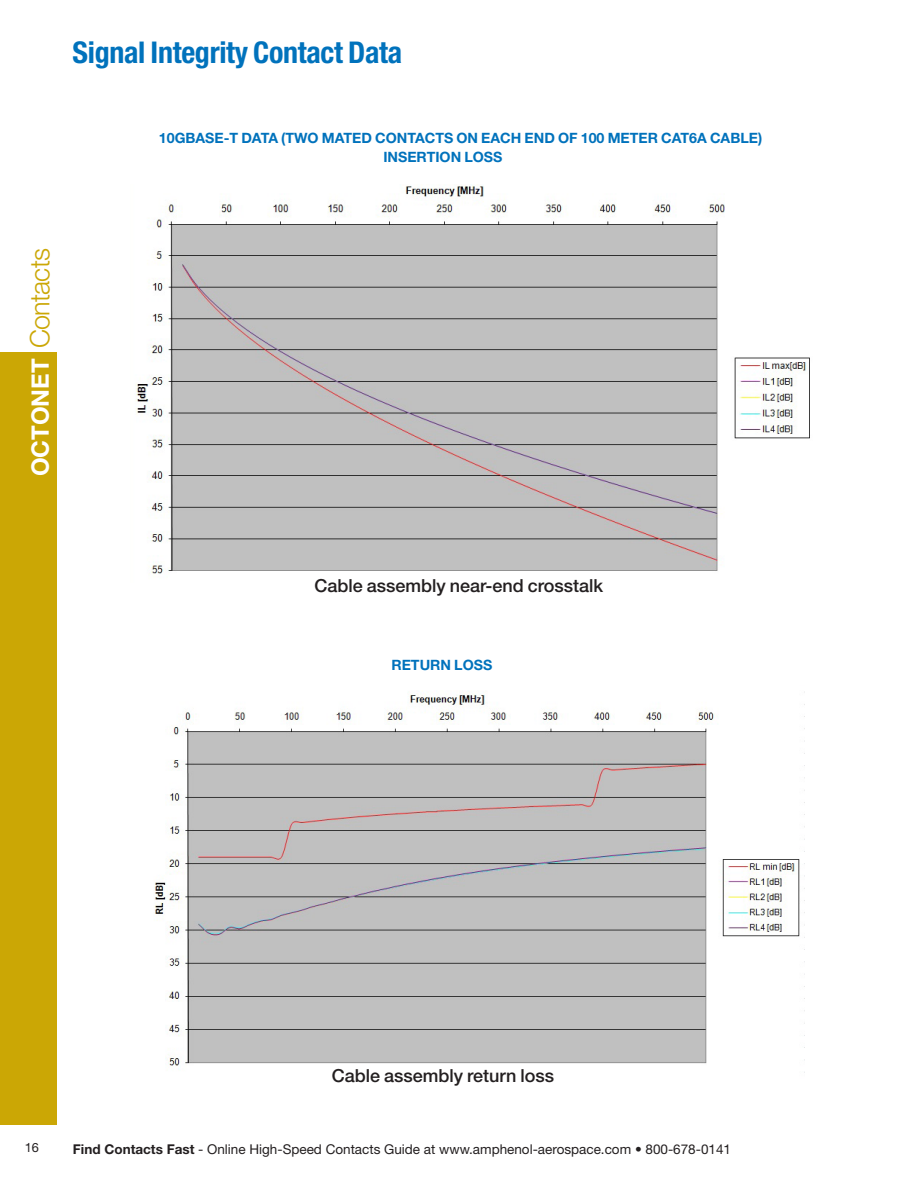
<style>
.page{position:relative;width:918px;height:1188px;background:#fff}
.page>*{position:absolute;margin:0;border:0;box-sizing:border-box;transform-origin:0 0}
.t1{font:700 condensed 30px "Helvetica Neue LT Std";letter-spacing:-.01em;color:#0072bc}
.t2{font:300 27px "Helvetica Neue LT Std";letter-spacing:-.03em;color:#cba705}
.t3{font:700 24px "Helvetica Neue LT Std";color:#fff}
.note_7pt_k{font:500 18px "Helvetica Neue LT Std";color:#231f20}
.Text_Heading_9_5_Blu{font:700 14.25px "Helvetica Neue LT Std";color:#0072bc}
.t4{font:13.5px "Helvetica Neue LT Std";color:#231f20}
.t5{font:12.75px "Helvetica Neue LT Std";color:#231f20}
.s1{font-weight:700}
</style>
<div class="page">
<div style="left:0;top:352px;width:57px;height:772px;background:#cba705"></div>
<img style="left:135px;top:184px;width:675px;height:390px">
<img style="left:155px;top:690px;width:645px;height:379px">
<p class="t1" style="left:73px;top:34px;width:331px">Signal Integrity Contact Data</p>
<h2 class="t2" style="left:23px;top:348px;width:101px;rotate:-90deg">Contacts</h2>
<h3 class="t3" style="left:26px;top:476px;width:119px;rotate:-90deg">OCTONET</h3>
<p class="Text_Heading_9_5_Blu" style="left:159px;top:129px;width:605px">10GBASE-T DATA (TWO MATED CONTACTS ON EACH END OF 100 METER CAT6A CABLE)</p>
<p class="Text_Heading_9_5_Blu" style="left:383px;top:148px;width:121px">INSERTION LOSS</p>
<p class="note_7pt_k" style="left:314px;top:575px;width:290px">Cable assembly near-end crosstalk</p>
<p class="Text_Heading_9_5_Blu" style="left:391px;top:656px;width:102px">RETURN LOSS</p>
<p class="note_7pt_k" style="left:332px;top:1064px;width:224px">Cable assembly return loss</p>
<p class="t5" style="left:25px;top:1140px;width:16px">16</p>
<p class="t4" style="left:73px;top:1141px;width:660px"><span class="s1">Find Contacts Fast</span> - Online High-Speed Contacts Guide at www.amphenol-aerospace.com • 800-678-0141</p>
</div>
